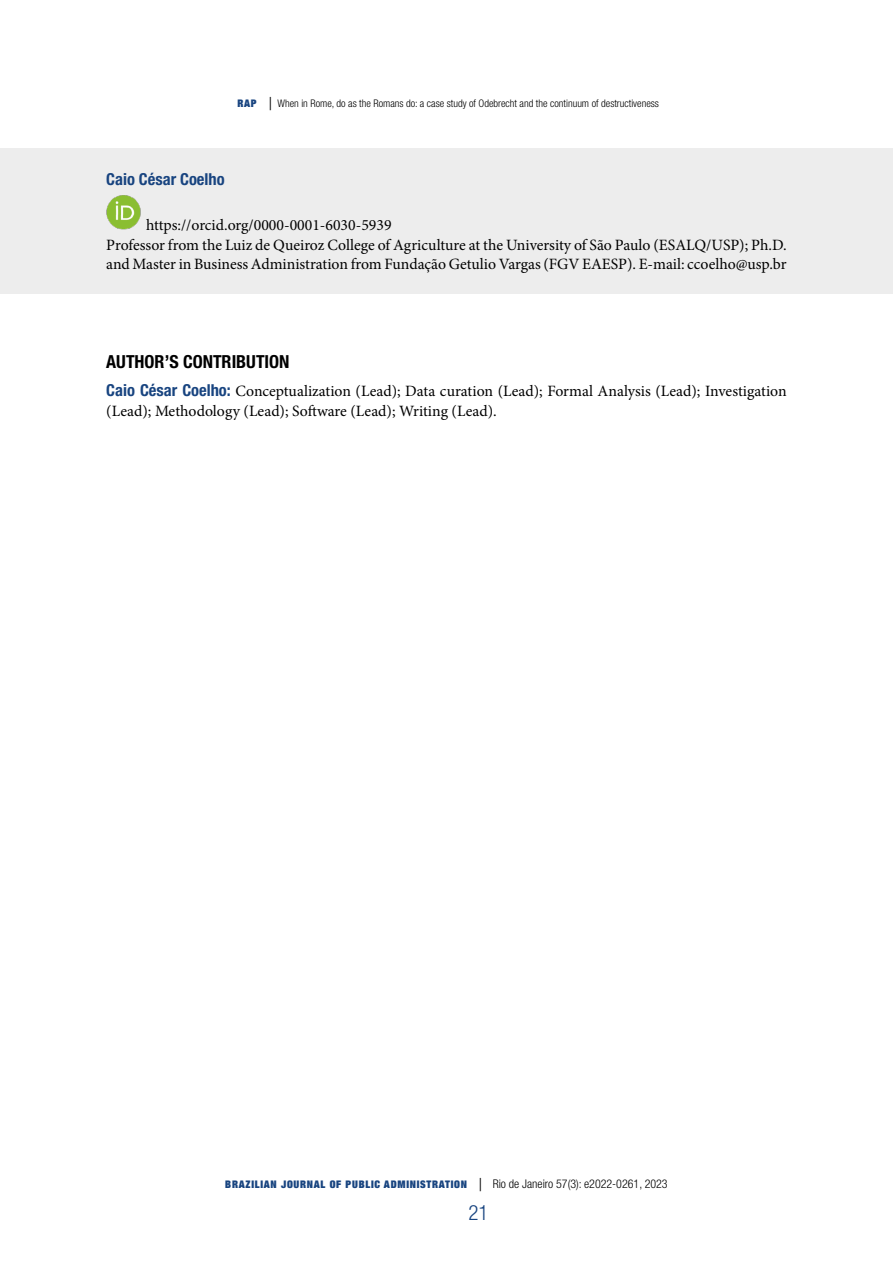
<style>
.page{position:relative;width:893px;height:1263px;background:#fff}
.page>*{position:absolute;margin:0;border:0;box-sizing:border-box;transform-origin:0 0}
.t1{font:300 condensed 21px "Helvetica Neue LT Std";color:#184480}
.t2{font:700 condensed 18px "Helvetica Neue LT Std";color:#000}
.t3{font:700 condensed 16.5px "Helvetica Neue LT Std";color:#184480}
.t4{font:15.75px/19.5px "Minion Pro";color:#000}
.t5{font:300 condensed 10.5px "Helvetica Neue LT Std";color:#000}
.t6{font:900 expanded 10.5px "Helvetica Neue";letter-spacing:.07em;color:#184480}
.s1{font-family:"Helvetica Neue";font-weight:900;font-stretch:expanded;color:#184480}
.s2{font-size:18px}
.s3{font-family:"Helvetica Neue LT Std";font-weight:700;font-stretch:condensed;font-size:16.5px;color:#184480}
.s4{font-family:"Helvetica Neue LT Std";font-weight:300;font-stretch:condensed;font-size:18px;color:#000}
.s5{font-family:"Helvetica Neue LT Std";font-weight:300;font-stretch:condensed;font-size:12px;color:#000}
</style>
<div class="page">
<div style="left:0;top:148px;width:892px;height:146px;background:#ededed"></div>
<img style="left:106px;top:195px;width:35px;height:35px">
<p class="t5" style="left:237px;top:98px;width:423px"><span class="s1">RAP</span> <span class="s2">|</span> When in Rome, do as the Romans do: a case study of Odebrecht and the continuum of destructiveness</p>
<p class="t3" style="left:106px;top:169px;width:120px">Caio César Coelho</p>
<p class="t4" style="left:106px;top:215px;width:682px;text-indent:40px">https://orcid.org/0000-0001-6030-5939<br>Professor from the Luiz de Queiroz College of Agriculture at the University of São Paulo (ESALQ/USP); Ph.D. and Master in Business Administration from Fundação Getulio Vargas (FGV EAESP). E-mail: ccoelho@usp.br</p>
<p class="t2" style="left:106px;top:351px;width:185px">AUTHOR’S CONTRIBUTION</p>
<p class="t4" style="left:106px;top:381px;width:682px"><span class="s3">Caio César Coelho:</span> Conceptualization (Lead); Data curation (Lead); Formal Analysis (Lead); Investigation (Lead); Methodology (Lead); Software (Lead); Writing (Lead).</p>
<p class="t6" style="left:225px;top:1177px;width:444px">BRAZILIAN JOURNAL OF PUBLIC ADMINISTRATION <span class="s4">|</span> <span class="s5">Rio de Janeiro 57(3): e2022-0261, 2023</span></p>
<h1 class="t1" style="left:468px;top:1200px;width:22px">21</h1>
</div>
